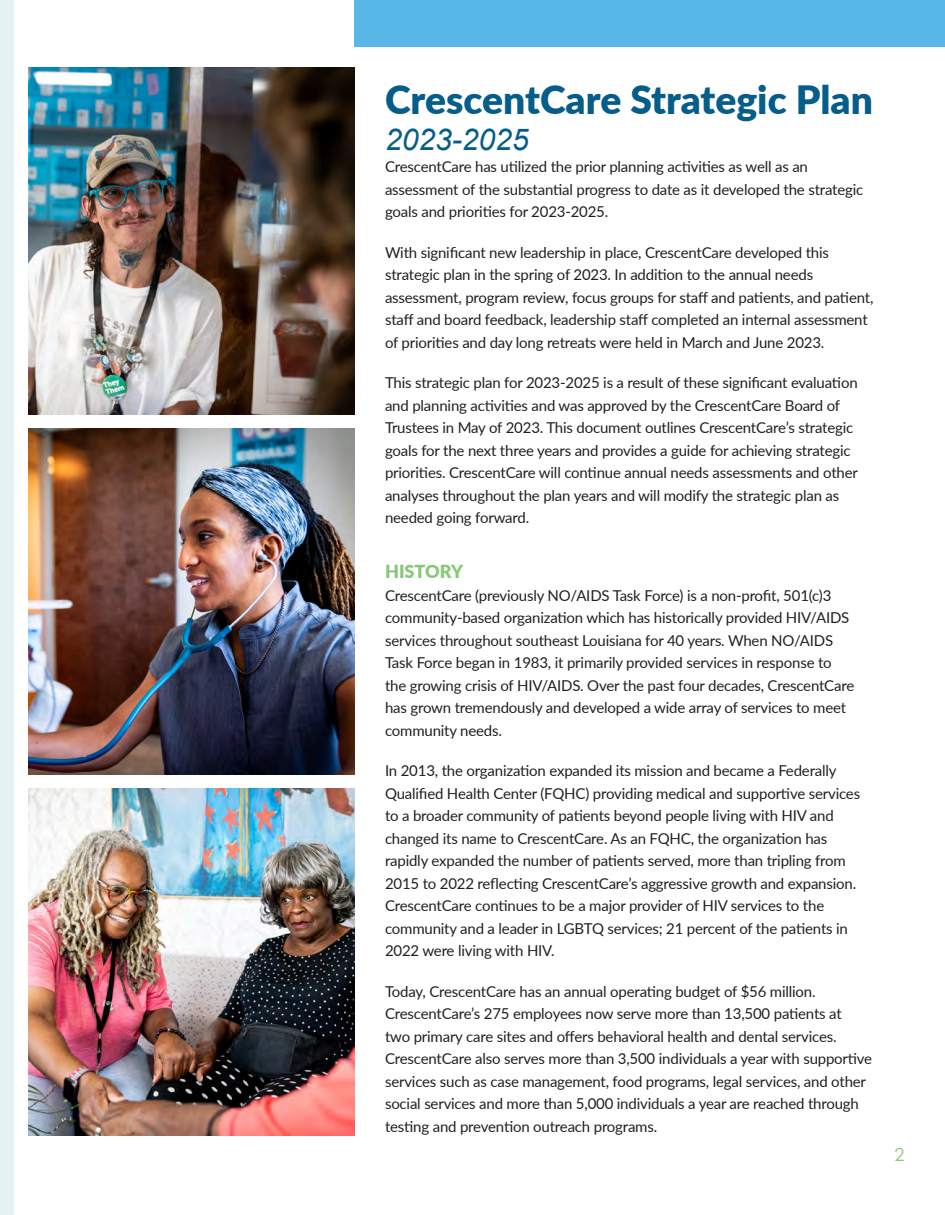
<style>
.page{position:relative;width:945px;height:1215px;background:#fff}
.page>*{position:absolute;margin:0;border:0;box-sizing:border-box;transform-origin:0 0}
.t1{font:900 39px "Lato";color:#055d89}
.t2{font:italic 30px "Arial";color:#055d89}
.t3{font:900 18px "Lato";color:#89c87a}
.t4{font:18px "Century Gothic Pro";color:#89c87a}
.t5{font:15px/22.5px "Lato";letter-spacing:-.01em;color:#231f20}
</style>
<div class="page">
<div style="left:0;top:0;width:14px;height:1215px;background:#e6f1f4"></div>
<div style="left:355px;top:0;width:590px;height:47px;background:#57b7e7"></div>
<img style="left:28px;top:68px;width:327px;height:346px">
<img style="left:28px;top:428px;width:327px;height:347px">
<img style="left:28px;top:789px;width:327px;height:346px">
<h1 class="t1" style="left:385px;top:70px;width:490px">CrescentCare Strategic Plan</h1>
<h2 class="t2" style="left:385px;top:120px;width:145px">2023-2025</h2>
<p class="t5" style="left:385px;top:155px;width:480px">CrescentCare has utilized the prior planning activities as well as an assessment of the substantial progress to date as it developed the strategic goals and priorities for 2023-2025.</p>
<p class="t5" style="left:385px;top:241px;width:490px">With significant new leadership in place, CrescentCare developed this strategic plan in the spring of 2023. In addition to the annual needs assessment, program review, focus groups for staff and patients, and patient, staff and board feedback, leadership staff completed an internal assessment of priorities and day long retreats were held in March and June 2023.</p>
<p class="t5" style="left:385px;top:371px;width:474px">This strategic plan for 2023-2025 is a result of these significant evaluation and planning activities and was approved by the CrescentCare Board of Trustees in May of 2023. This document outlines CrescentCare’s strategic goals for the next three years and provides a guide for achieving strategic priorities. CrescentCare will continue annual needs assessments and other analyses throughout the plan years and will modify the strategic plan as needed going forward.</p>
<p class="t3" style="left:385px;top:558px;width:80px">HISTORY</p>
<p class="t5" style="left:385px;top:583px;width:471px">CrescentCare (previously NO/AIDS Task Force) is a non-profit, 501(c)3 community-based organization which has historically provided HIV/AIDS services throughout southeast Louisiana for 40 years. When NO/AIDS Task Force began in 1983, it primarily provided services in response to the growing crisis of HIV/AIDS. Over the past four decades, CrescentCare has grown tremendously and developed a wide array of services to meet community needs.</p>
<p class="t5" style="left:385px;top:759px;width:477px">In 2013, the organization expanded its mission and became a Federally Qualified Health Center (FQHC) providing medical and supportive services to a broader community of patients beyond people living with HIV and changed its name to CrescentCare. As an FQHC, the organization has rapidly expanded the number of patients served, more than tripling from 2015 to 2022 reflecting CrescentCare’s aggressive growth and expansion.<br>CrescentCare continues to be a major provider of HIV services to the community and a leader in LGBTQ services; 21 percent of the patients in 2022 were living with HIV.</p>
<p class="t5" style="left:385px;top:979px;width:489px">Today, CrescentCare has an annual operating budget of $56 million.<br>CrescentCare’s 275 employees now serve more than 13,500 patients at<br>two primary care sites and offers behavioral health and dental services.<br>CrescentCare also serves more than 3,500 individuals a year with supportive services such as case management, food programs, legal services, and other social services and more than 5,000 individuals a year are reached through testing and prevention outreach programs.</p>
<p class="t4" style="left:895px;top:1143px;width:11px">2</p>
</div>
